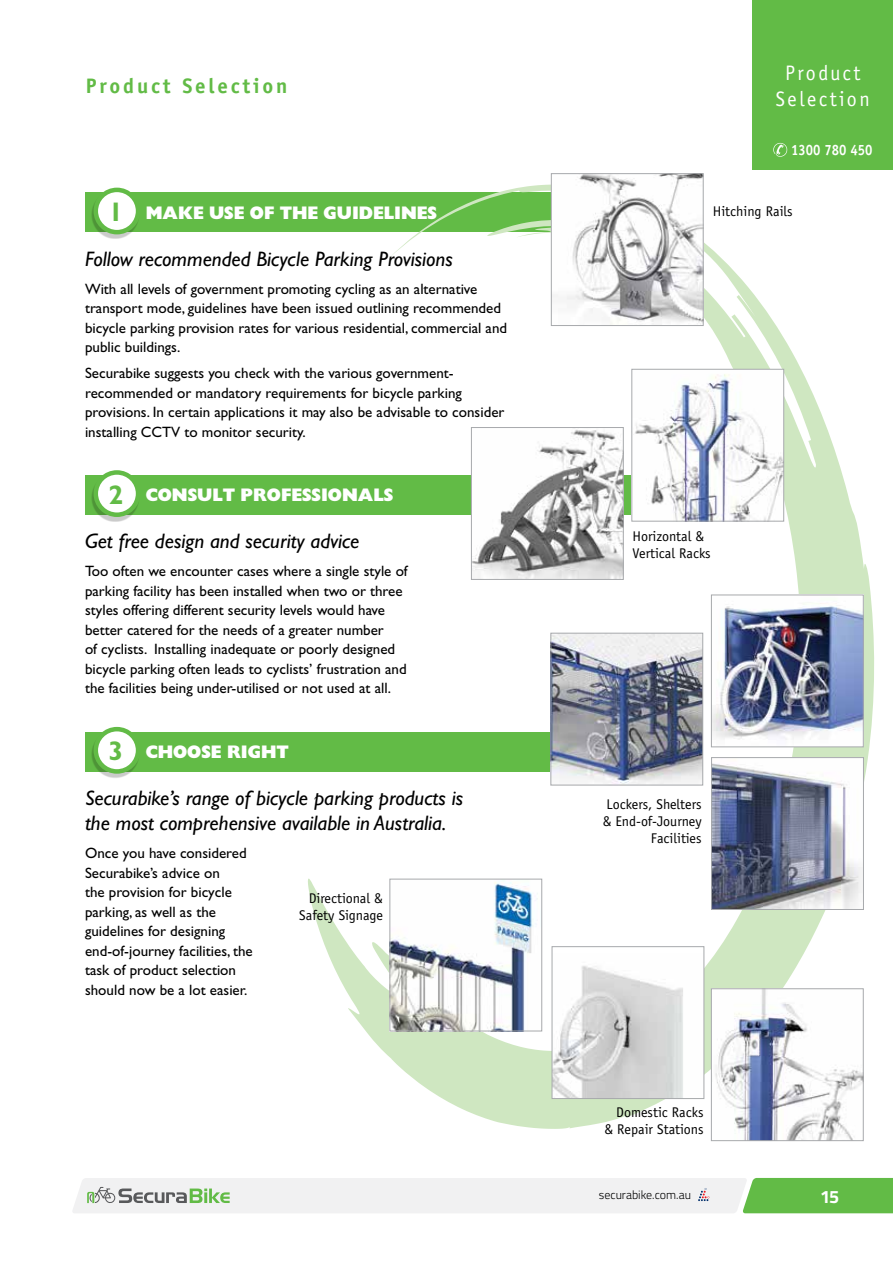
<style>
.page{position:relative;width:893px;height:1263px;background:#fff}
.page>*{position:absolute;margin:0;border:0;box-sizing:border-box;transform-origin:0 0}
.t1{font:italic 21px/25.5px "Gill Sans";color:#000}
.t2{font:21px/25.2px "Officina Sans";letter-spacing:.125em;color:#fff;text-align:center;scale:.95 1}
.t3{font:700 21px "Officina Sans";letter-spacing:.135em;color:#62bb46}
.t4{font:18px "Gill Sans Extra Bold Display";color:#fff}
.t5{font:700 18px "Titillium";color:#fff}
.t6{font:15px/19.5px "Gill Sans";color:#000}
.t7{font:700 15px "Officina Sans";color:#fff;scale:.88 1}
.t8{font:14.1px/17px "Officina Sans";color:#000;text-align:right}
.t9{font:300 12px "Titillium";color:#000}
.s1{font-family:"Gill Sans";font-weight:700;font-size:27px;color:#62bb46}
</style>
<div class="page">
<div style="left:753px;top:0;width:140px;height:170px;background:#62bb46"></div>
<svg style="left:773px;top:143px;width:14px;height:14px"></svg>
<svg style="left:73px;top:1178px;width:820px;height:35px"></svg>
<div style="left:85px;top:193px;width:603px;height:39px;background:#62bb46"></div>
<div style="left:85px;top:475px;width:603px;height:39px;background:#62bb46"></div>
<div style="left:85px;top:732px;width:603px;height:39px;background:#62bb46"></div>
<div style="left:91px;top:191px;width:48px;height:48px;background:#000;opacity:.21"></div>
<div style="left:96px;top:190px;width:42px;height:42px;background:#fff;border-radius:50%"></div>
<div style="left:94px;top:188px;width:46px;height:46px;border:4px solid #62bb46;border-radius:50%"></div>
<div style="left:91px;top:473px;width:48px;height:49px;background:#000;opacity:.21"></div>
<div style="left:96px;top:472px;width:42px;height:43px;background:#fff;border-radius:50%"></div>
<div style="left:94px;top:470px;width:46px;height:47px;border:4px solid #62bb46;border-radius:50%"></div>
<div style="left:91px;top:730px;width:48px;height:48px;background:#000;opacity:.21"></div>
<div style="left:96px;top:729px;width:42px;height:42px;background:#fff;border-radius:50%"></div>
<div style="left:94px;top:727px;width:46px;height:47px;border:4px solid #62bb46;border-radius:50%"></div>
<svg style="left:308px;top:185px;width:566px;height:944px"></svg>
<img style="left:473px;top:429px;width:149px;height:149px">
<div style="left:471px;top:427px;width:153px;height:153px;border:1px solid #a7a9ac"></div>
<img style="left:553px;top:175px;width:149px;height:149px">
<div style="left:551px;top:173px;width:153px;height:153px;border:1px solid #a7a9ac"></div>
<img style="left:713px;top:759px;width:149px;height:149px">
<div style="left:711px;top:757px;width:153px;height:153px;border:1px solid #a7a9ac"></div>
<img style="left:552px;top:635px;width:149px;height:148px">
<div style="left:550px;top:633px;width:153px;height:152px;border:1px solid #a7a9ac"></div>
<img style="left:553px;top:953px;width:149px;height:144px">
<div style="left:551px;top:946px;width:153px;height:153px;border:1px solid #a7a9ac"></div>
<img style="left:713px;top:596px;width:149px;height:149px">
<div style="left:711px;top:594px;width:153px;height:153px;border:1px solid #a7a9ac"></div>
<img style="left:633px;top:371px;width:149px;height:149px">
<div style="left:631px;top:369px;width:153px;height:153px;border:1px solid #a7a9ac"></div>
<img style="left:391px;top:881px;width:149px;height:148px">
<div style="left:389px;top:879px;width:153px;height:152px;border:1px solid #a7a9ac"></div>
<img style="left:713px;top:990px;width:149px;height:149px">
<div style="left:711px;top:988px;width:153px;height:153px;border:1px solid #a7a9ac"></div>
<h1 class="t3" style="left:86px;top:73px;width:203px">Product Selection</h1>
<p class="t4" style="left:109px;top:202px;width:330px"><span class="s1">1</span> MAKE USE OF THE GUIDELINES</p>
<h1 class="t1" style="left:85px;top:246px;width:369px">Follow recommended Bicycle Parking Provisions</h1>
<p class="t6" style="left:85px;top:279px;width:424px">With all levels of government promoting cycling as an alternative transport mode, guidelines have been issued outlining recommended bicycle parking provision rates for various residential, commercial and public buildings.</p>
<p class="t6" style="left:85px;top:363px;width:421px">Securabike suggests you check with the various government&shy;recommended or mandatory requirements for bicycle parking provisions. In certain applications it may also be advisable to consider installing CCTV to monitor security.</p>
<p class="t4" style="left:109px;top:484px;width:286px"><span class="s1">2</span> CONSULT PROFESSIONALS</p>
<h1 class="t1" style="left:85px;top:528px;width:276px">Get free design and security advice</h1>
<p class="t6" style="left:85px;top:561px;width:324px">Too often we encounter cases where a single style of parking facility has been installed when two or three styles offering different security levels would have better catered for the needs of a greater number<br>of cyclists. Installing inadequate or poorly designed bicycle parking often leads to cyclists’ frustration and the facilities being under-utilised or not used at all.</p>
<p class="t4" style="left:109px;top:741px;width:182px"><span class="s1">3</span> CHOOSE RIGHT</p>
<h1 class="t1" style="left:85px;top:785px;width:380px">Securabike’s range of bicycle parking products is the most comprehensive available in Australia.</h1>
<p class="t6" style="left:85px;top:844px;width:169px">Once you have considered<br>Securabike’s advice on<br>the provision for bicycle parking, as well as the guidelines for designing end-of-journey facilities, the task of product selection should now be a lot easier.</p>
<p class="t8" style="left:299px;top:890px;width:85px">Directional &amp;<br>Safety Signage</p>
<h1 class="t2" style="left:776px;top:61px;width:100px">Product<br>Selection</h1>
<p class="t7" style="left:791px;top:140px;width:94px">1300 780 450</p>
<p class="t8" style="left:713px;top:203px;width:81px">Hitching Rails</p>
<p class="t8" style="left:633px;top:528px;width:80px;text-align:left">Horizontal &amp;<br>Vertical Racks</p>
<p class="t8" style="left:603px;top:796px;width:100px">Lockers, Shelters &amp; End-of-Journey<br>Facilities</p>
<p class="t8" style="left:604px;top:1103px;width:100px">Domestic Racks &amp; Repair Stations</p>
<p class="t9" style="left:599px;top:1186px;width:94px">securabike.com.au</p>
<p class="t5" style="left:820px;top:1182px;width:21px">15</p>
</div>
